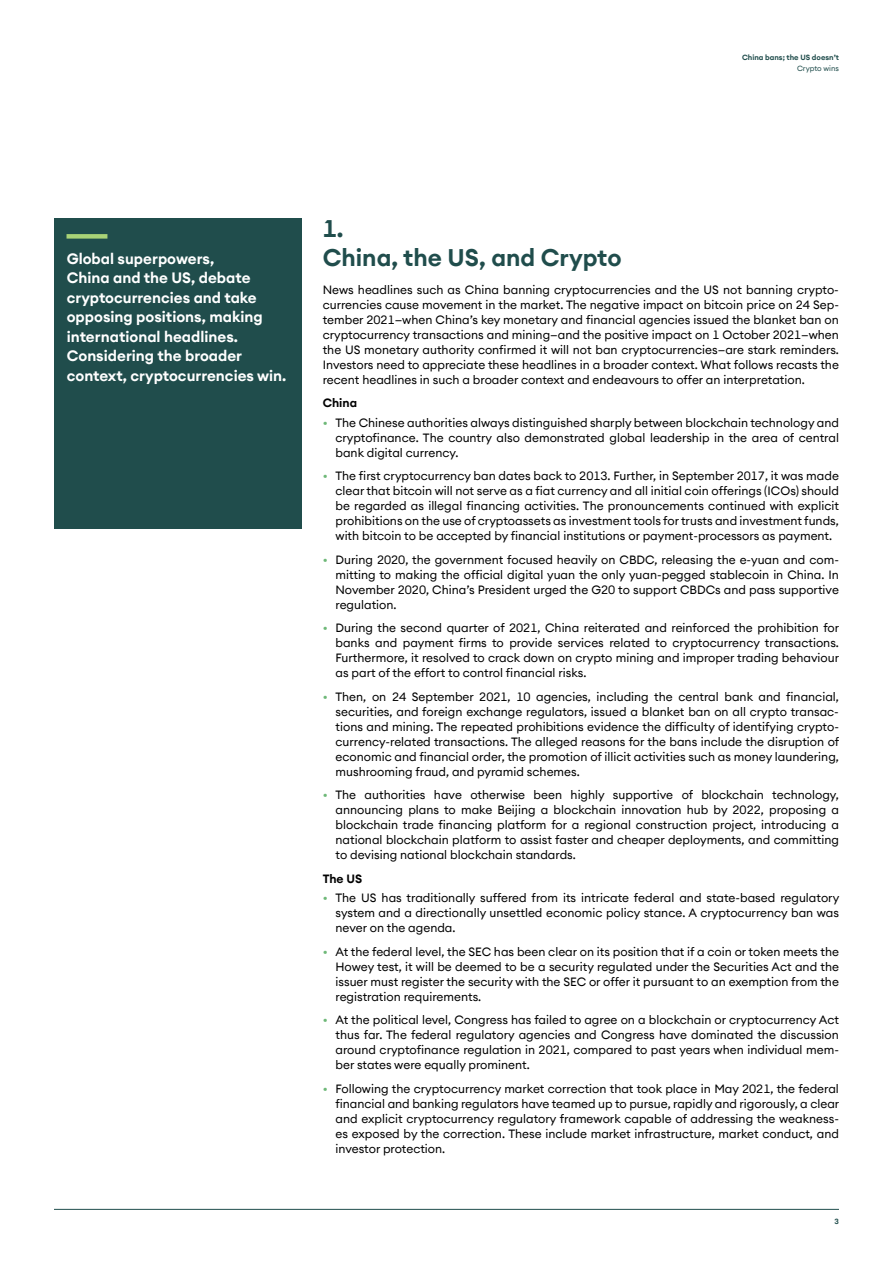
<style>
.page{position:relative;width:893px;height:1263px;background:#fff}
.page>*{position:absolute;margin:0;border:0;box-sizing:border-box;transform-origin:0 0}
.t1{font:600 24px/28.8px "Seba Euclid";color:#204d4c}
.t2{font:600 15px/19.5px "Seba Euclid";color:#fff}
.t3{font:12px/15px "Seba Euclid";color:#000;text-align:justify}
.t4{font:600 12px "Seba Euclid";color:#000}
.t5{font:600 7.5px "Seba Euclid";color:#204d4c}
.t6{font:7.5px "Seba Euclid";color:#204d4c}
.s1{color:#6eb878}
</style>
<div class="page">
<hr style="left:54px;top:1209px;width:785px;height:1px;background:#204d4c">
<div style="left:54px;top:218px;width:247px;height:310px;background:#204d4c"></div>
<div style="left:67px;top:234px;width:40px;height:5px;background:#a9d377"></div>
<p class="t5" style="left:742px;top:53px;width:98px">China bans; the US doesn’t</p>
<p class="t6" style="left:797px;top:63px;width:43px">Crypto wins</p>
<p class="t2" style="left:67px;top:249px;width:221px">Global superpowers,<br>China and the US, debate cryptocurrencies and take opposing positions, making international headlines.<br>Considering the broader context, cryptocurrencies win.</p>
<h1 class="t1" style="left:323px;top:215px;width:300px">1.<br>China, the US, and Crypto</h1>
<p class="t3" style="left:323px;top:282px;width:518px">News headlines such as China banning cryptocurrencies and the US not banning crypto&shy;currencies cause movement in the market. The negative impact on bitcoin price on 24 Sep&shy;tember 2021—when China’s key monetary and financial agencies issued the blanket ban on cryptocurrency transactions and mining—and the positive impact on 1 October 2021—when the US monetary authority confirmed it will not ban cryptocurrencies—are stark reminders.<br>Investors need to appreciate these headlines in a broader context. What follows recasts the recent headlines in such a broader context and endeavours to offer an interpretation.</p>
<p class="t4" style="left:323px;top:395px;width:36px">China</p>
<p class="t3" style="left:335px;top:415px;width:505px;text-indent:-13px"><span class="s1">•</span> The Chinese authorities always distinguished sharply between blockchain technology and cryptofinance. The country also demonstrated global leadership in the area of central bank digital currency.</p>
<p class="t3" style="left:335px;top:468px;width:505px;text-indent:-13px"><span class="s1">•</span> The first cryptocurrency ban dates back to 2013. Further, in September 2017, it was made clear that bitcoin will not serve as a fiat currency and all initial coin offerings (ICOs) should be regarded as illegal financing activities. The pronouncements continued with explicit prohibitions on the use of cryptoassets as investment tools for trusts and investment funds, with bitcoin to be accepted by financial institutions or payment-processors as payment.</p>
<p class="t3" style="left:335px;top:552px;width:505px;text-indent:-13px"><span class="s1">•</span> During 2020, the government focused heavily on CBDC, releasing the e-yuan and com&shy;mitting to making the official digital yuan the only yuan-pegged stablecoin in China. In November 2020, China’s President urged the G20 to support CBDCs and pass supportive regulation.</p>
<p class="t3" style="left:335px;top:620px;width:505px;text-indent:-13px"><span class="s1">•</span> During the second quarter of 2021, China reiterated and reinforced the prohibition for banks and payment firms to provide services related to cryptocurrency transactions.<br>Furthermore, it resolved to crack down on crypto mining and improper trading behaviour as part of the effort to control financial risks.</p>
<p class="t3" style="left:335px;top:689px;width:505px;text-indent:-13px"><span class="s1">•</span> Then, on 24 September 2021, 10 agencies, including the central bank and financial, securities, and foreign exchange regulators, issued a blanket ban on all crypto transac&shy;tions and mining. The repeated prohibitions evidence the difficulty of identifying crypto&shy;currency-related transactions. The alleged reasons for the bans include the disruption of economic and financial order, the promotion of illicit activities such as money laundering, mushrooming fraud, and pyramid schemes.</p>
<p class="t3" style="left:335px;top:787px;width:505px;text-indent:-13px"><span class="s1">•</span> The authorities have otherwise been highly supportive of blockchain technology, announcing plans to make Beijing a blockchain innovation hub by 2022, proposing a blockchain trade financing platform for a regional construction project, introducing a national blockchain platform to assist faster and cheaper deployments, and committing to devising national blockchain standards.</p>
<p class="t4" style="left:323px;top:871px;width:41px">The US</p>
<p class="t3" style="left:335px;top:890px;width:505px;text-indent:-13px"><span class="s1">•</span> The US has traditionally suffered from its intricate federal and state-based regulatory system and a directionally unsettled economic policy stance. A cryptocurrency ban was never on the agenda.</p>
<p class="t3" style="left:335px;top:944px;width:505px;text-indent:-13px"><span class="s1">•</span> At the federal level, the SEC has been clear on its position that if a coin or token meets the Howey test, it will be deemed to be a security regulated under the Securities Act and the issuer must register the security with the SEC or offer it pursuant to an exemption from the registration requirements.</p>
<p class="t3" style="left:335px;top:1012px;width:505px;text-indent:-13px"><span class="s1">•</span> At the political level, Congress has failed to agree on a blockchain or cryptocurrency Act thus far. The federal regulatory agencies and Congress have dominated the discussion around cryptofinance regulation in 2021, compared to past years when individual mem&shy;ber states were equally prominent.</p>
<p class="t3" style="left:335px;top:1081px;width:505px;text-indent:-13px"><span class="s1">•</span> Following the cryptocurrency market correction that took place in May 2021, the federal financial and banking regulators have teamed up to pursue, rapidly and rigorously, a clear and explicit cryptocurrency regulatory framework capable of addressing the weakness&shy;es exposed by the correction. These include market infrastructure, market conduct, and investor protection.</p>
<p class="t5" style="left:834px;top:1217px;width:6px">3</p>
</div>
